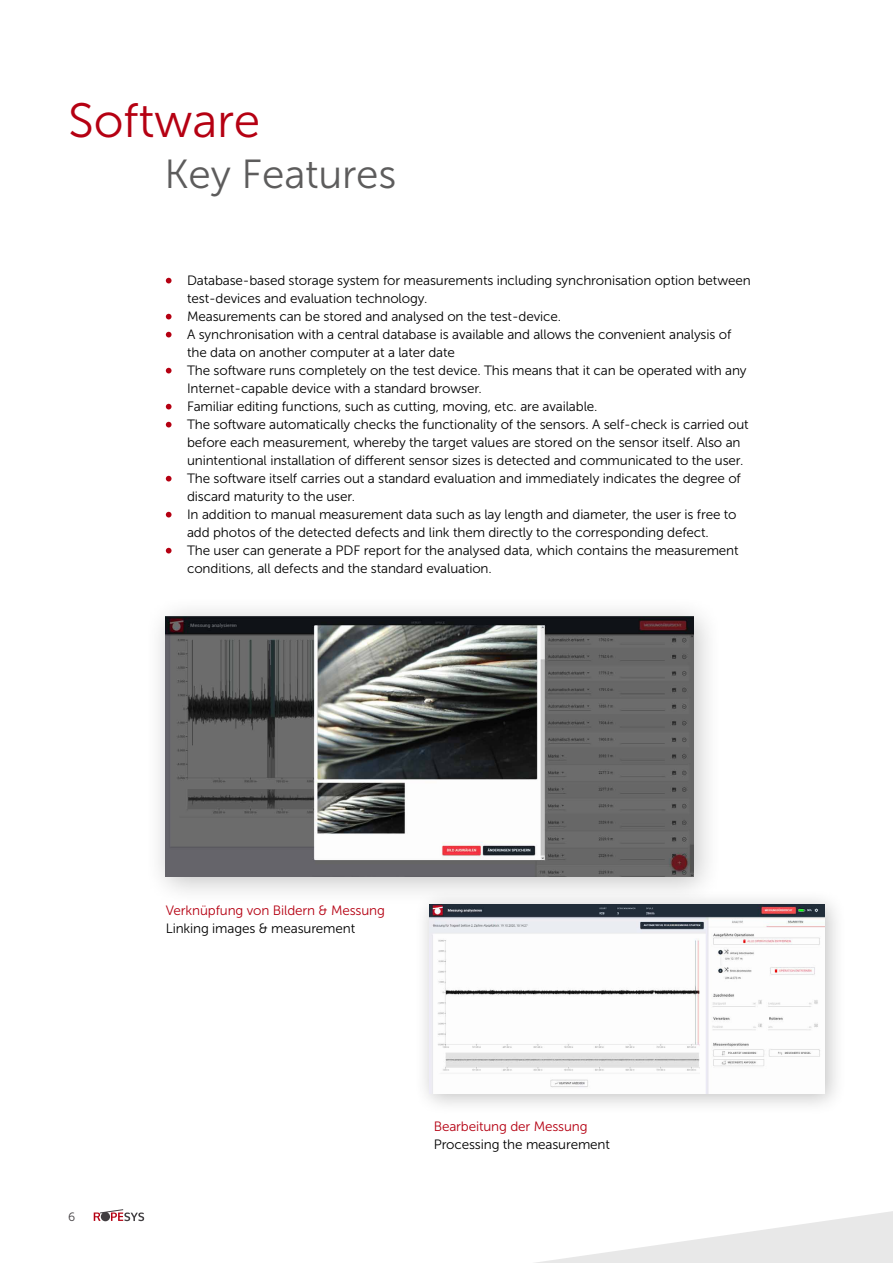
<style>
.page{position:relative;width:893px;height:1263px;background:#fff}
.page>*{position:absolute;margin:0;border:0;box-sizing:border-box;transform-origin:0 0}
.t1{font:48px "Museo Sans 300";letter-spacing:-.005em;color:#b50012}
.t2{font:40.5px "Museo Sans 300";letter-spacing:-.005em;color:#5d5c5c}
.t3{font:13.5px/18px "Museo Sans 300";letter-spacing:-.01em;color:#000}
.t4{font:13.5px "Museo Sans 300";letter-spacing:-.01em;color:#b50012}
.t5{font:12px "Museo Sans 300";color:#413e41}
</style>
<div class="page">
<svg style="left:535px;top:1211px;width:358px;height:52px"></svg>
<svg style="left:94px;top:1209px;width:50px;height:12px"></svg>
<svg style="left:166px;top:278px;width:6px;height:5px"></svg>
<svg style="left:166px;top:314px;width:6px;height:5px"></svg>
<svg style="left:166px;top:332px;width:6px;height:5px"></svg>
<svg style="left:166px;top:368px;width:6px;height:5px"></svg>
<svg style="left:166px;top:404px;width:6px;height:5px"></svg>
<svg style="left:166px;top:422px;width:6px;height:5px"></svg>
<svg style="left:166px;top:476px;width:6px;height:5px"></svg>
<svg style="left:166px;top:512px;width:6px;height:5px"></svg>
<svg style="left:166px;top:548px;width:6px;height:5px"></svg>
<div style="left:145px;top:595px;width:577px;height:311px;background:#000;opacity:.24"></div>
<img style="left:166px;top:617px;width:527px;height:260px">
<div style="left:414px;top:888px;width:432px;height:227px;background:#000;opacity:.24"></div>
<img style="left:429px;top:904px;width:396px;height:190px">
<h1 class="t1" style="left:68px;top:94px;width:194px">Software</h1>
<h2 class="t2" style="left:165px;top:152px;width:233px">Key Features</h2>
<p class="t3" style="left:187px;top:271px;width:565px">Database-based storage system for measurements including synchronisation option between test-devices and evaluation technology.<br>Measurements can be stored and analysed on the test-device.<br>A synchronisation with a central database is available and allows the convenient analysis of the data on another computer at a later date<br>The software runs completely on the test device. This means that it can be operated with any Internet-capable device with a standard browser.<br>Familiar editing functions, such as cutting, moving, etc. are available.<br>The software automatically checks the functionality of the sensors. A self-check is carried out before each measurement, whereby the target values are stored on the sensor itself. Also an unintentional installation of different sensor sizes is detected and communicated to the user.<br>The software itself carries out a standard evaluation and immediately indicates the degree of discard maturity to the user.<br>In addition to manual measurement data such as lay length and diameter, the user is free to add photos of the detected defects and link them directly to the corresponding defect.<br>The user can generate a PDF report for the analysed data, which contains the measurement conditions, all defects and the standard evaluation.</p>
<p class="t5" style="left:68px;top:1210px;width:9px">6</p>
<p class="t4" style="left:166px;top:903px;width:221px">Verknüpfung von Bildern &amp; Messung</p>
<p class="t3" style="left:166px;top:919px;width:191px">Linking images &amp; measurement</p>
<p class="t4" style="left:434px;top:1119px;width:155px">Bearbeitung der Messung</p>
<p class="t3" style="left:434px;top:1135px;width:178px">Processing the measurement</p>
</div>
